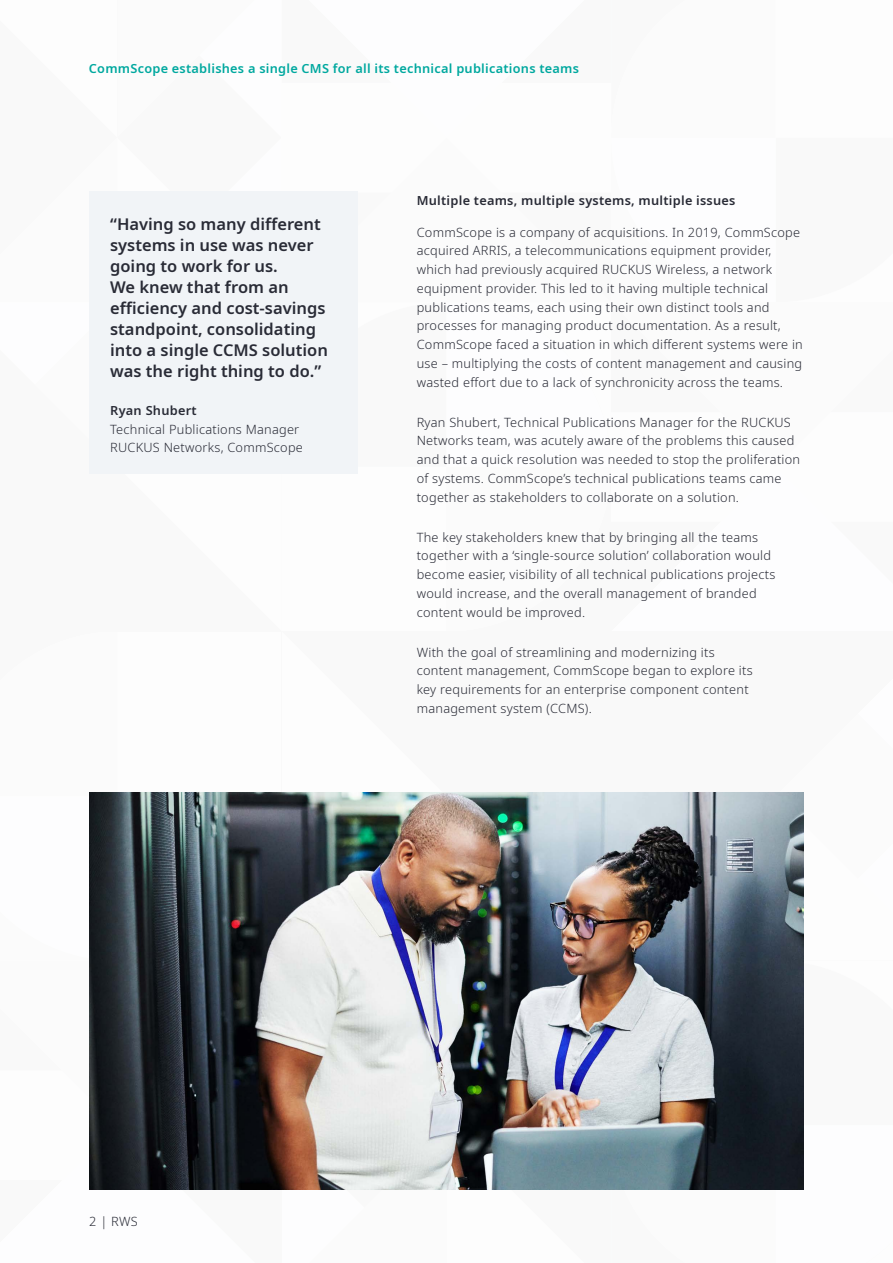
<style>
.page{position:relative;width:893px;height:1263px;background:#fff}
.page>*{position:absolute;margin:0;border:0;box-sizing:border-box;transform-origin:0 0}
.t1{font:600 16.5px/21px "Noto Sans";color:#292b36}
.t2{font:300 12.75px/18.8px "Noto Sans";letter-spacing:.02em;color:#292b36}
.t3{font:600 12.75px "Noto Sans";letter-spacing:.02em;color:#00a89f}
.t4{font:600 12.75px "Noto Sans";letter-spacing:.02em;color:#292b36}
</style>
<div class="page">
<div style="left:89px;top:191px;width:268px;height:282px;background:#f1f4f7"></div>
<img style="left:89px;top:792px;width:715px;height:397px">
<p class="t3" style="left:89px;top:60px;width:492px">CommScope establishes a single CMS for all its technical publications teams</p>
<p class="t1" style="left:110px;top:214px;width:219px">“Having so many different systems in use was never going to work for us.<br>We knew that from an efficiency and cost-savings standpoint, consolidating into a single CCMS solution was the right thing to do.”</p>
<p class="t4" style="left:110px;top:401px;width:88px">Ryan Shubert</p>
<p class="t2" style="left:110px;top:420px;width:194px">Technical Publications Manager<br>RUCKUS Networks, CommScope</p>
<p class="t4" style="left:417px;top:191px;width:320px">Multiple teams, multiple systems, multiple issues</p>
<p class="t2" style="left:417px;top:223px;width:388px">CommScope is a company of acquisitions. In 2019, CommScope acquired ARRIS, a telecommunications equipment provider, which had previously acquired RUCKUS Wireless, a network equipment provider. This led to it having multiple technical publications teams, each using their own distinct tools and processes for managing product documentation. As a result, CommScope faced a situation in which different systems were in use – multiplying the costs of content management and causing wasted effort due to a lack of synchronicity across the teams.</p>
<p class="t2" style="left:417px;top:413px;width:385px">Ryan Shubert, Technical Publications Manager for the RUCKUS Networks team, was acutely aware of the problems this caused and that a quick resolution was needed to stop the proliferation of systems. CommScope’s technical publications teams came together as stakeholders to collaborate on a solution.</p>
<p class="t2" style="left:417px;top:528px;width:360px">The key stakeholders knew that by bringing all the teams together with a ‘single-source solution’ collaboration would become easier, visibility of all technical publications projects would increase, and the overall management of branded content would be improved.</p>
<p class="t2" style="left:417px;top:643px;width:337px">With the goal of streamlining and modernizing its content management, CommScope began to explore its key requirements for an enterprise component content management system (CCMS).</p>
<p class="t2" style="left:89px;top:1212px;width:50px">2 | RWS</p>
</div>
